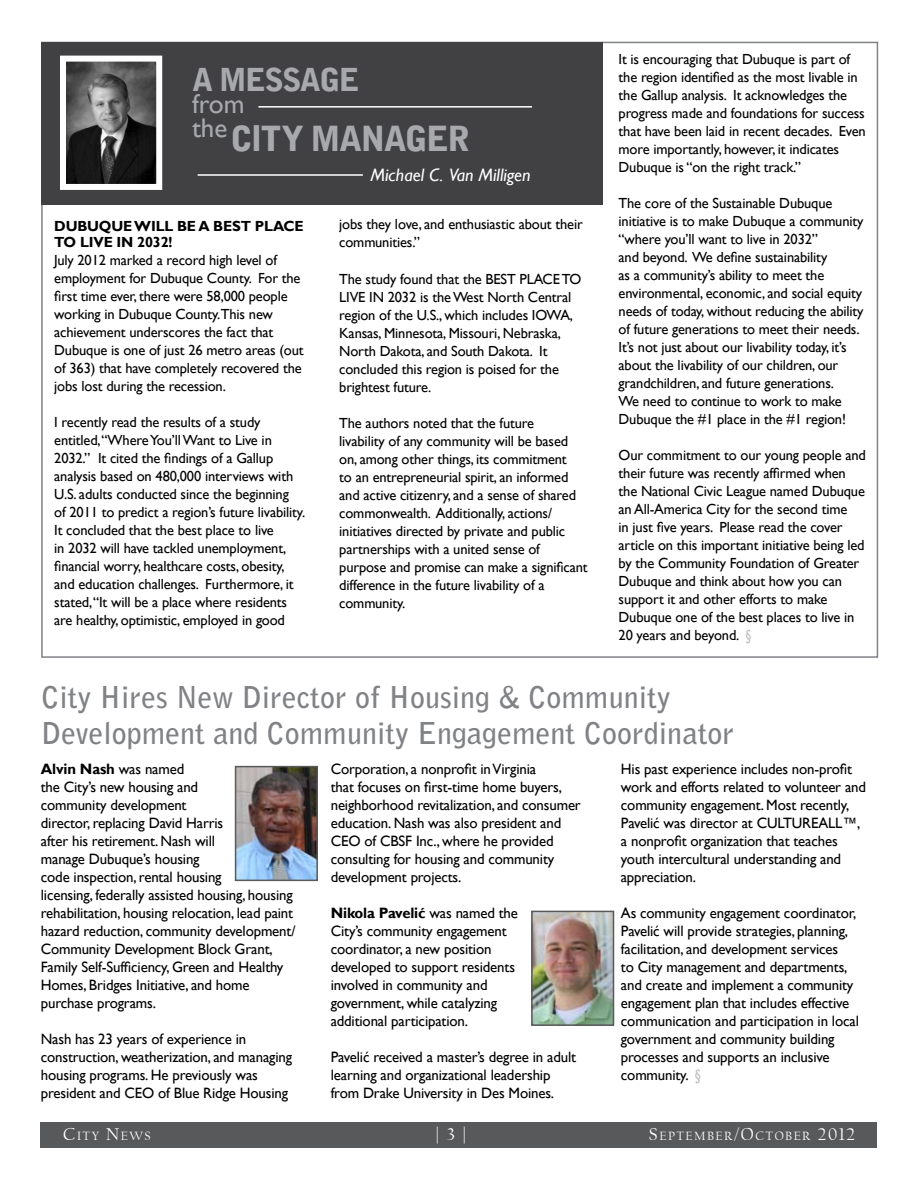
<style>
.page{position:relative;width:918px;height:1188px;background:#fff}
.page>*{position:absolute;margin:0;border:0;box-sizing:border-box;transform-origin:0 0}
.t1{font:900 34.5px "Bell Gothic Std";letter-spacing:-.05em;color:#a7a9ac}
.t2{font:900 31.5px "Bell Gothic Std";letter-spacing:-.05em;color:#a7a9ac}
.t3{font:700 30px/36px "Bell Gothic Std";color:#808285}
.t4{font:27px/24px "Gill Sans";color:#a7a9ac}
.t5{font:italic 18px "Gill Sans";color:#fff}
.t6{font:18px "Californian FB";color:#fff}
.t7{font:15px/18px "Gill Sans";letter-spacing:-.01em;color:#000}
.t8{font:14.7px/18px "Gill Sans";letter-spacing:-.01em;color:#000}
.t9{font:700 14.7px/16.5px "Gill Sans";letter-spacing:-.01em;color:#000}
.t10{font:12.6px "Californian FB";letter-spacing:.115em;color:#fff}
.s1{font-family:"Arial";font-weight:700;font-size:36px}
.s2{color:#bcbec0}
.s3{font-weight:700}
.s4{font-size:18px}
</style>
<div class="page">
<div style="left:40px;top:1122px;width:838px;height:25px;background:#58595b"></div>
<div style="left:41px;top:42px;width:562px;height:162px;background:#414042"></div>
<img style="left:67px;top:63px;width:88px;height:120px">
<div style="left:60px;top:56px;width:102px;height:134px;border:6px solid #fff"></div>
<hr style="left:258px;top:106px;width:274px;height:2px;background:#fff">
<hr style="left:198px;top:174px;width:165px;height:2px;background:#fff">
<img style="left:238px;top:769px;width:77px;height:109px">
<div style="left:235px;top:766px;width:83px;height:115px;border:2px solid #58595b"></div>
<img style="left:534px;top:914px;width:77px;height:109px">
<div style="left:531px;top:911px;width:83px;height:115px;border:2px solid #58595b"></div>
<h2 class="t2" style="left:192px;top:61px;width:169px">A MESSAGE</h2>
<h1 class="t1" style="left:230px;top:118px;width:242px">C<span class="s1">I</span>TY MANAGER</h1>
<p class="t5" style="left:371px;top:164px;width:161px">Michael C. Van Milligen</p>
<h3 class="t4" style="left:192px;top:92px;width:54px">from the</h3>
<p class="t9" style="left:54px;top:218px;width:251px">DUBUQUE WILL BE A BEST PLACE<br>TO LIVE IN 2032!</p>
<p class="t8" style="left:54px;top:251px;width:251px">July 2012 marked a record high level of employment for Dubuque County. For the first time ever, there were 58,000 people working in Dubuque County.This new achievement underscores the fact that Dubuque is one of just 26 metro areas (out of 363) that have completely recovered the jobs lost during the recession.</p>
<p class="t8" style="left:54px;top:413px;width:252px">I recently read the results of a study entitled,“Where You’ll Want to Live in 2032.” It cited the findings of a Gallup analysis based on 480,000 interviews with U.S. adults conducted since the beginning<br>of 2011 to predict a region’s future livability.<br>It concluded that the best place to live<br>in 2032 will have tackled unemployment, financial worry, healthcare costs, obesity, and education challenges. Furthermore, it stated,“It will be a place where residents are healthy, optimistic, employed in good</p>
<p class="t8" style="left:339px;top:216px;width:245px">jobs they love, and enthusiastic about their communities.”</p>
<p class="t8" style="left:339px;top:270px;width:244px">The study found that the BEST PLACE TO LIVE IN 2032 is the West North Central region of the U.S., which includes IOWA, Kansas, Minnesota, Missouri, Nebraska, North Dakota, and South Dakota. It concluded this region is poised for the brightest future.</p>
<p class="t8" style="left:339px;top:414px;width:250px">The authors noted that the future<br>livability of any community will be based on, among other things, its commitment<br>to an entrepreneurial spirit, an informed and active citizenry, and a sense of shared commonwealth. Additionally, actions/ initiatives directed by private and public partnerships with a united sense of purpose and promise can make a significant difference in the future livability of a community.</p>
<p class="t8" style="left:619px;top:51px;width:249px">It is encouraging that Dubuque is part of the region identified as the most livable in the Gallup analysis. It acknowledges the progress made and foundations for success that have been laid in recent decades. Even more importantly, however, it indicates Dubuque is “on the right track.”</p>
<p class="t8" style="left:619px;top:195px;width:247px">The core of the Sustainable Dubuque initiative is to make Dubuque a community “where you’ll want to live in 2032”<br>and beyond. We define sustainability<br>as a community’s ability to meet the environmental, economic, and social equity needs of today, without reducing the ability of future generations to meet their needs.<br>It’s not just about our livability today, it’s about the livability of our children, our grandchildren, and future generations.<br>We need to continue to work to make Dubuque the #1 place in the #1 region!</p>
<p class="t8" style="left:619px;top:447px;width:249px">Our commitment to our young people and their future was recently affirmed when the National Civic League named Dubuque an All-America City for the second time<br>in just five years. Please read the cover article on this important initiative being led by the Community Foundation of Greater Dubuque and think about how you can support it and other efforts to make Dubuque one of the best places to live in 20 years and beyond. <span class="s2">§</span></p>
<h3 class="t3" style="left:41px;top:679px;width:695px">City Hires New Director of Housing &amp; Community<br>Development and Community Engagement Coordinator</h3>
<p class="t7" style="left:41px;top:761px;width:256px"><span class="s3">Alvin Nash</span> was named<br>the City’s new housing and<br>community development<br>director, replacing David Harris<br>after his retirement. Nash will<br>manage Dubuque’s housing<br>code inspection, rental housing<br>licensing, federally assisted housing, housing rehabilitation, housing relocation, lead paint hazard reduction, community development/ Community Development Block Grant, Family Self-Sufficiency, Green and Healthy Homes, Bridges Initiative, and home purchase programs.</p>
<p class="t7" style="left:41px;top:1031px;width:253px">Nash has 23 years of experience in construction, weatherization, and managing housing programs. He previously was president and CEO of Blue Ridge Housing</p>
<p class="t7" style="left:331px;top:761px;width:252px">Corporation, a nonprofit in Virginia<br>that focuses on first-time home buyers, neighborhood revitalization, and consumer education. Nash was also president and CEO of CBSF Inc., where he provided consulting for housing and community development projects.</p>
<p class="t7" style="left:331px;top:905px;width:189px"><span class="s3">Nikola Pavelić</span> was named the<br>City’s community engagement coordinator, a new position developed to support residents involved in community and government, while catalyzing additional participation.</p>
<p class="t7" style="left:331px;top:1049px;width:247px">Pavelić received a master’s degree in adult learning and organizational leadership from Drake University in Des Moines.</p>
<p class="t7" style="left:621px;top:761px;width:247px">His past experience includes non-profit work and efforts related to volunteer and community engagement. Most recently, Pavelić was director at CULTUREALL™, a nonprofit organization that teaches youth intercultural understanding and appreciation.</p>
<p class="t7" style="left:621px;top:905px;width:239px">As community engagement coordinator, Pavelić will provide strategies, planning, facilitation, and development services<br>to City management and departments, and create and implement a community engagement plan that includes effective communication and participation in local government and community building processes and supports an inclusive community. <span class="s2">§</span></p>
<p class="t10" style="left:48px;top:1129px;width:104px"><span class="s4">C</span> ITY <span class="s4">N</span>EWS</p>
<p class="t6" style="left:435px;top:1125px;width:34px">| 3 |</p>
<p class="t10" style="left:649px;top:1129px;width:208px"><span class="s4">S</span> EPTEMBER<span class="s4">/O</span>CTOBER <span class="s4">2012</span></p>
</div>
